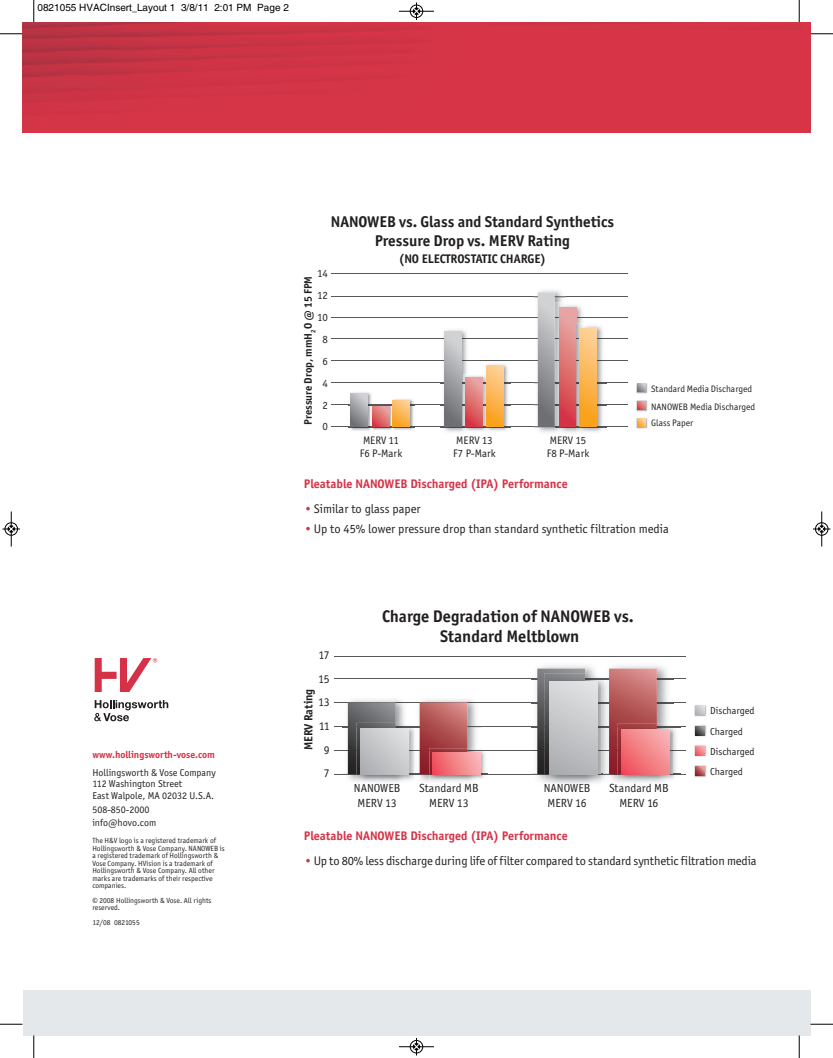
<style>
.page{position:relative;width:833px;height:1058px;background:#fff}
.page>*{position:absolute;margin:0;border:0;box-sizing:border-box;transform-origin:0 0}
.t1{font:700 16.88px/20.2px "Officina San ITC";color:#231f20;text-align:center}
.t2{font:700 15.62px/18.8px "Officina San ITC";color:#231f20;text-align:center}
.t3{font:12.5px "Officina San ITC";color:#231f20}
.t4{font:700 12.5px "Officina San ITC";color:#d63247}
.t5{font:700 12.5px "Officina San ITC";color:#231f20}
.t6{font:11.75px/23.6px "Officina San ITC";color:#231f20;text-align:center}
.t7{font:700 11.75px "Officina San ITC";color:#231f20}
.t8{font:10.88px/21.9px "Officina San ITC";color:#231f20}
.t9{font:700 10.88px "Officina San ITC";color:#231f20}
.t10{font:10.12px "Officina San ITC";color:#231f20}
.t11{font:10px/11.2px "Officina San ITC";color:#231f20}
.t12{font:10px "Helvetica";color:#000}
.t13{font:700 10px "Officina San ITC";color:#d63247}
.t14{font:9.38px/18px "Officina San ITC";color:#231f20}
.t15{font:7.5px/7.5px "Officina San ITC";color:#231f20}
.s1{color:#d63247}
</style>
<div class="page">
<img style="left:22px;top:22px;width:788px;height:111px">
<div style="left:22px;top:990px;width:788px;height:45px;background:#e5e8ea"></div>
<svg style="left:94px;top:700px;width:74px;height:21px"></svg>
<svg style="left:95px;top:658px;width:62px;height:34px"></svg>
<hr style="left:334px;top:678px;width:351px;height:1px;background:#57585a">
<hr style="left:334px;top:726px;width:351px;height:1px;background:#57585a">
<hr style="left:334px;top:750px;width:351px;height:1px;background:#57585a">
<hr style="left:334px;top:773px;width:351px;height:1px;background:#57585a">
<hr style="left:334px;top:655px;width:351px;height:1px;background:#57585a">
<hr style="left:334px;top:702px;width:351px;height:1px;background:#57585a">
<img style="left:343px;top:774px;width:13px;height:8px">
<img style="left:356px;top:774px;width:58px;height:8px">
<img style="left:414px;top:699px;width:60px;height:83px">
<img style="left:429px;top:774px;width:59px;height:6px">
<svg style="left:343px;top:702px;width:142px;height:72px"></svg>
<img style="left:429px;top:748px;width:38px;height:26px">
<div style="left:432px;top:752px;width:48px;height:22px;background:linear-gradient(to right,#ef515a,#f8b2b4)"></div>
<img style="left:544px;top:775px;width:59px;height:10px">
<img style="left:603px;top:775px;width:14px;height:7px">
<img style="left:617px;top:775px;width:58px;height:8px">
<svg style="left:531px;top:668px;width:149px;height:107px"></svg>
<img style="left:617px;top:723px;width:39px;height:51px">
<svg style="left:621px;top:729px;width:48px;height:45px;background:#f38287"></svg>
<svg style="left:694px;top:765px;width:12px;height:12px"></svg>
<svg style="left:694px;top:745px;width:12px;height:12px"></svg>
<svg style="left:694px;top:725px;width:12px;height:12px"></svg>
<svg style="left:694px;top:705px;width:12px;height:11px"></svg>
<hr style="left:332px;top:273px;width:296px;height:1px;background:#57585a">
<hr style="left:332px;top:296px;width:296px;height:1px;background:#57585a">
<hr style="left:332px;top:338px;width:296px;height:1px;background:#57585a">
<hr style="left:332px;top:382px;width:296px;height:1px;background:#57585a">
<hr style="left:332px;top:404px;width:296px;height:1px;background:#57585a">
<hr style="left:332px;top:426px;width:296px;height:1px;background:#57585a">
<hr style="left:332px;top:317px;width:296px;height:1px;background:#57585a">
<hr style="left:332px;top:360px;width:296px;height:1px;background:#57585a">
<img style="left:349px;top:392px;width:23px;height:39px">
<svg style="left:351px;top:394px;width:17px;height:32px"></svg>
<img style="left:370px;top:405px;width:21px;height:25px">
<svg style="left:372px;top:406px;width:17px;height:20px"></svg>
<img style="left:391px;top:399px;width:23px;height:31px">
<svg style="left:349px;top:404px;width:65px;height:1px"></svg>
<svg style="left:349px;top:426px;width:65px;height:1px"></svg>
<svg style="left:393px;top:400px;width:16px;height:27px"></svg>
<img style="left:441px;top:330px;width:26px;height:102px">
<div style="left:444px;top:332px;width:17px;height:95px;background:linear-gradient(to bottom,#d8d9dc,#66686b)"></div>
<img style="left:463px;top:374px;width:20px;height:58px">
<svg style="left:465px;top:378px;width:17px;height:48px"></svg>
<img style="left:483px;top:364px;width:27px;height:67px">
<svg style="left:441px;top:382px;width:69px;height:1px"></svg>
<svg style="left:441px;top:404px;width:69px;height:1px"></svg>
<svg style="left:441px;top:426px;width:69px;height:1px"></svg>
<div style="left:486px;top:366px;width:17px;height:61px;background:linear-gradient(to bottom,#fecf96,#f99e14)"></div>
<img style="left:533px;top:290px;width:27px;height:143px">
<svg style="left:636px;top:383px;width:12px;height:11px"></svg>
<svg style="left:636px;top:400px;width:12px;height:29px"></svg>
<img style="left:555px;top:427px;width:21px;height:6px">
<img style="left:576px;top:427px;width:30px;height:5px">
<svg style="left:533px;top:292px;width:73px;height:135px"></svg>
<div style="left:579px;top:328px;width:17px;height:99px;background:linear-gradient(to bottom,#fed19a,#f99c10)"></div>
<svg style="left:33px;top:0;width:2px;height:22px"></svg>
<svg style="left:0;top:33px;width:22px;height:2px"></svg>
<svg style="left:798px;top:0;width:2px;height:22px"></svg>
<svg style="left:810px;top:33px;width:22px;height:2px"></svg>
<svg style="left:33px;top:1035px;width:2px;height:23px"></svg>
<svg style="left:0;top:1023px;width:22px;height:2px"></svg>
<svg style="left:798px;top:1035px;width:2px;height:23px"></svg>
<svg style="left:810px;top:1023px;width:22px;height:2px"></svg>
<hr style="left:399px;top:11px;width:35px;height:1px;background:#000">
<div style="left:410px;top:5px;width:13px;height:13px;border:1px solid #000;border-radius:50%"></div>
<svg style="left:413px;top:2px;width:6px;height:18px"></svg>
<hr style="left:399px;top:1046px;width:35px;height:1px;background:#000">
<div style="left:410px;top:1040px;width:13px;height:13px;border:1px solid #000;border-radius:50%"></div>
<svg style="left:413px;top:1038px;width:6px;height:17px"></svg>
<hr style="left:11px;top:511px;width:1px;height:35px;background:#000">
<div style="left:5px;top:522px;width:13px;height:13px;border:1px solid #000;border-radius:50%"></div>
<svg style="left:2px;top:526px;width:18px;height:6px"></svg>
<hr style="left:821px;top:511px;width:1px;height:35px;background:#000">
<div style="left:815px;top:522px;width:13px;height:13px;border:1px solid #000;border-radius:50%"></div>
<svg style="left:813px;top:526px;width:17px;height:6px"></svg>
<h3 class="t12" style="left:38px;top:2px;width:253px">0821055 HVACInsert_Layout 1 3/8/11 2:01 PM Page 2</h3>
<h3 class="t13" style="left:92px;top:748px;width:124px">www.hollingsworth-vose.com</h3>
<h3 class="t11" style="left:92px;top:767px;width:125px">Hollingsworth &amp; Vose Company<br>112 Washington Street<br>East Walpole, MA 02032 U.S.A.</h3>
<h3 class="t11" style="left:92px;top:802px;width:65px;line-height:14px">508-850-2000 info@hovo.com</h3>
<p class="t15" style="left:92px;top:836px;width:134px">The H&amp;V logo is a registered trademark of Hollingsworth &amp; Vose Company. NANOWEB is a registered trademark of Hollingsworth &amp; Vose Company. HVision is a trademark of Hollingsworth &amp; Vose Company. All other marks are trademarks of their respective companies.</p>
<p class="t15" style="left:92px;top:896px;width:120px">© 2008 Hollingsworth &amp; Vose. All rights reserved.</p>
<p class="t15" style="left:92px;top:918px;width:49px">12/08 0821055</p>
<h2 class="t2" style="left:331px;top:212px;width:285px">NANOWEB vs. Glass and Standard Synthetics<br>Pressure Drop vs. MERV Rating</h2>
<h3 class="t5" style="left:399px;top:251px;width:149px">(NO ELECTROSTATIC CHARGE)</h3>
<h3 class="t9" style="left:301px;top:425px;width:150px;rotate:-90deg">Pressure Drop, mmH<sub>2</sub>O @ 15 FPM</h3>
<h3 class="t8" style="left:317px;top:262px;width:12px;text-align:center">14<br>12<br>10<br>8<br>6<br>4<br>2<br>0</h3>
<h3 class="t8" style="left:360px;top:433px;width:44px;line-height:13.1px">MERV 11<br>F6 P-Mark</h3>
<h3 class="t8" style="left:453px;top:433px;width:44px;line-height:13.1px">MERV 13<br>F7 P-Mark</h3>
<h3 class="t8" style="left:547px;top:433px;width:44px;line-height:13.1px">MERV 15<br>F8 P-Mark</h3>
<p class="t14" style="left:651px;top:379px;width:105px">Standard Media Discharged<br>NANOWEB Media Discharged</p>
<p class="t14" style="left:651px;top:414px;width:44px">Glass Paper</p>
<h3 class="t4" style="left:304px;top:476px;width:265px">Pleatable NANOWEB Discharged (IPA) Performance</h3>
<h3 class="t3" style="left:304px;top:501px;width:118px"><span class="s1">•</span>Similar to glass paper</h3>
<h3 class="t3" style="left:304px;top:521px;width:366px"><span class="s1">•</span>Up to 45% lower pressure drop than standard synthetic filtration media</h3>
<h3 class="t6" style="left:318px;top:643px;width:13px">17<br>15<br>13<br>11<br>9<br>7</h3>
<h3 class="t7" style="left:301px;top:750px;width:63px;rotate:-90deg">MERV Rating</h3>
<h1 class="t1" style="left:382px;top:605px;width:253px">Charge Degradation of NANOWEB vs.<br>Standard Meltblown</h1>
<h3 class="t6" style="left:354px;top:776px;width:48px">NANOWEB</h3>
<h3 class="t6" style="left:419px;top:776px;width:61px">St d dMB</h3>
<h3 class="t6" style="left:544px;top:776px;width:48px">NANOWEB</h3>
<h3 class="t6" style="left:609px;top:776px;width:61px">Standard MB</h3>
<h3 class="t6" style="left:357px;top:790px;width:41px">MERV 13</h3>
<h3 class="t6" style="left:429px;top:781px;width:41px;line-height:14.1px;text-align:left">an ar<br>MERV 13</h3>
<h3 class="t6" style="left:547px;top:790px;width:41px">MERV 16</h3>
<h3 class="t6" style="left:619px;top:790px;width:41px">MERV 16</h3>
<h3 class="t10" style="left:710px;top:705px;width:46px">Discharged</h3>
<h3 class="t10" style="left:710px;top:725px;width:34px">Charged</h3>
<h3 class="t10" style="left:710px;top:745px;width:46px">Discharged</h3>
<h3 class="t10" style="left:710px;top:765px;width:34px">Charged</h3>
<h3 class="t4" style="left:304px;top:828px;width:265px">Pleatable NANOWEB Discharged (IPA) Performance</h3>
<h3 class="t3" style="left:304px;top:853px;width:454px"><span class="s1">•</span>Up to 80% less discharge during life of filter compared to standard synthetic filtration media</h3>
</div>
